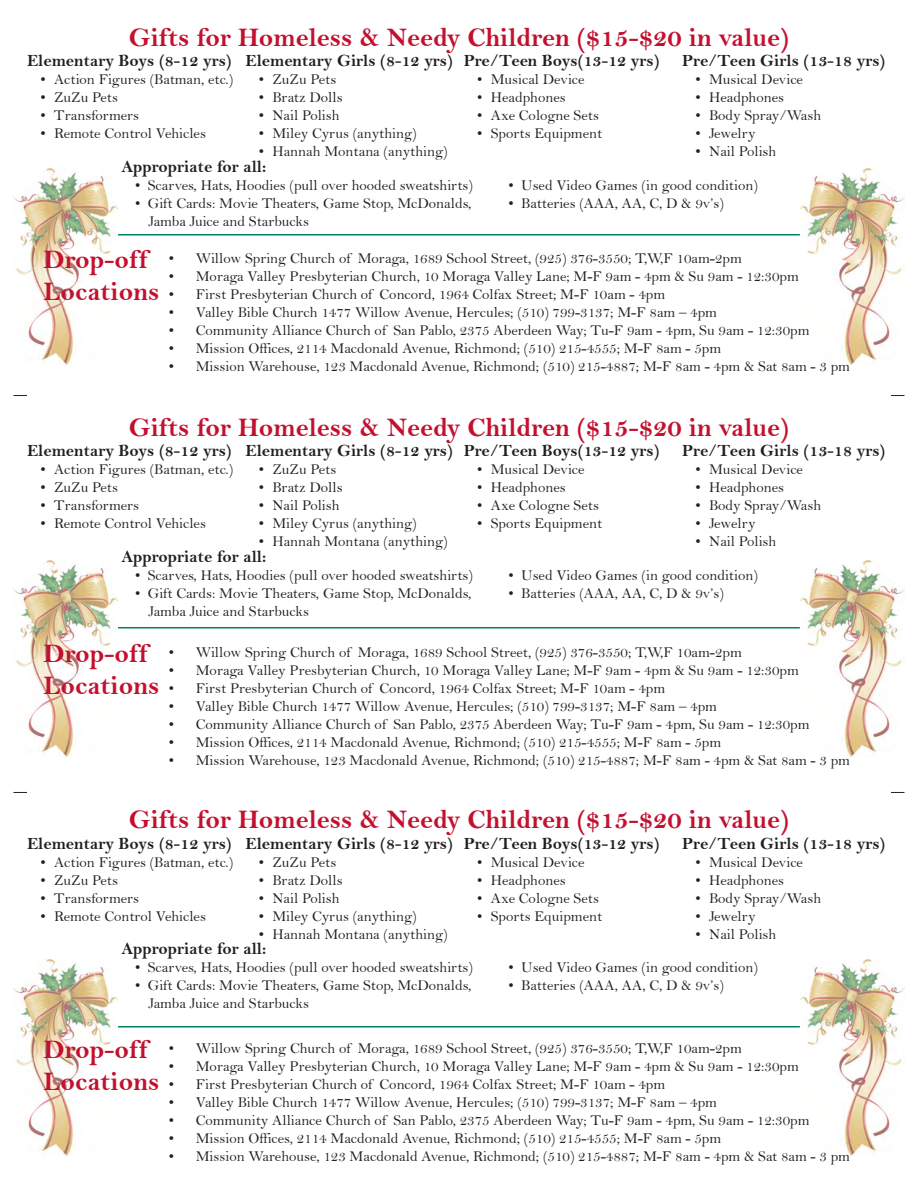
<style>
.page{position:relative;width:918px;height:1188px;background:#fff}
.page>*{position:absolute;margin:0;border:0;box-sizing:border-box;transform-origin:0 0}
.t1{font:27px/32.4px "Bell MT Bold";color:#c3102f}
.t2{font:17.25px "Bell MT Bold";color:#231f20}
.t3{font:15px/18px "Bell";color:#231f20}
</style>
<div class="page">
<svg style="left:14px;top:792px;width:13px;height:1px"></svg>
<svg style="left:14px;top:395px;width:13px;height:1px"></svg>
<svg style="left:891px;top:792px;width:13px;height:1px"></svg>
<svg style="left:891px;top:395px;width:13px;height:1px"></svg>
<img style="left:801px;top:169px;width:103px;height:196px">
<img style="left:801px;top:560px;width:103px;height:196px">
<img style="left:801px;top:959px;width:103px;height:196px">
<img style="left:14px;top:169px;width:103px;height:196px">
<img style="left:14px;top:560px;width:103px;height:196px">
<img style="left:14px;top:959px;width:103px;height:196px">
<hr style="left:118px;top:1026px;width:682px;height:2px;background:#008164">
<hr style="left:118px;top:627px;width:682px;height:1px;background:#008164">
<hr style="left:118px;top:234px;width:682px;height:2px;background:#008164">
<p class="t1" style="left:129px;top:21px;width:662px">Gifts for Homeless &amp; Needy Children ($15-$20 in value)</p>
<p class="t2" style="left:464px;top:51px;width:197px">Pre/Teen Boys(13-12 yrs)</p>
<p class="t3" style="left:477px;top:70px;width:109px">• Musical Device</p>
<p class="t3" style="left:477px;top:88px;width:90px">• Headphones</p>
<p class="t3" style="left:477px;top:106px;width:123px">• Axe Cologne Sets</p>
<p class="t3" style="left:477px;top:124px;width:126px">• Sports Equipment</p>
<p class="t2" style="left:682px;top:51px;width:205px">Pre/Teen Girls (13-18 yrs)</p>
<p class="t3" style="left:696px;top:70px;width:109px">• Musical Device</p>
<p class="t3" style="left:696px;top:88px;width:90px">• Headphones</p>
<p class="t3" style="left:696px;top:106px;width:127px">• Body Spray/Wash</p>
<p class="t3" style="left:696px;top:124px;width:61px">• Jewelry</p>
<p class="t3" style="left:696px;top:142px;width:82px">• Nail Polish</p>
<p class="t2" style="left:27px;top:51px;width:206px">Elementary Boys (8-12 yrs)</p>
<p class="t3" style="left:40px;top:70px;width:194px">• Action Figures (Batman, etc.)</p>
<p class="t3" style="left:40px;top:88px;width:79px">• ZuZu Pets</p>
<p class="t3" style="left:40px;top:106px;width:100px">• Transformers</p>
<p class="t3" style="left:40px;top:124px;width:167px">• Remote Control Vehicles</p>
<p class="t2" style="left:245px;top:51px;width:209px">Elementary Girls (8-12 yrs)</p>
<p class="t3" style="left:259px;top:70px;width:79px">• ZuZu Pets</p>
<p class="t3" style="left:259px;top:88px;width:85px">• Bratz Dolls</p>
<p class="t3" style="left:259px;top:106px;width:82px">• Nail Polish</p>
<p class="t3" style="left:259px;top:124px;width:159px">• Miley Cyrus (anything)</p>
<p class="t3" style="left:259px;top:142px;width:190px">• Hannah Montana (anything)</p>
<p class="t2" style="left:122px;top:156px;width:146px">Appropriate for all:</p>
<p class="t3" style="left:135px;top:176px;width:340px">• Scarves, Hats, Hoodies (pull over hooded sweatshirts)</p>
<p class="t3" style="left:148px;top:194px;width:324px;text-indent:-14px">• Gift Cards: Movie Theaters, Game Stop, McDonalds,<br>Jamba Juice and Starbucks</p>
<p class="t3" style="left:508px;top:176px;width:251px">• Used Video Games (in good condition)</p>
<p class="t3" style="left:508px;top:194px;width:217px">• Batteries (AAA, AA, C, D &amp; 9v’s)</p>
<p class="t1" style="left:44px;top:243px;width:117px">Drop-off<br>Locations</p>
<p class="t3" style="left:169px;top:249px;width:575px">• Willow Spring Church of Moraga, 1689 School Street, (925) 376-3550; T,W,F 10am-2pm</p>
<p class="t3" style="left:169px;top:267px;width:632px">• Moraga Valley Presbyterian Church, 10 Moraga Valley Lane; M-F 9am - 4pm &amp; Su 9am - 12:30pm</p>
<p class="t3" style="left:169px;top:285px;width:498px">• First Presbyterian Church of Concord, 1964 Colfax Street; M-F 10am - 4pm</p>
<p class="t3" style="left:169px;top:303px;width:550px">• Valley Bible Church 1477 Willow Avenue, Hercules; (510) 799-3137; M-F 8am – 4pm</p>
<p class="t3" style="left:169px;top:321px;width:642px">• Community Alliance Church of San Pablo, 2375 Aberdeen Way; Tu-F 9am - 4pm, Su 9am - 12:30pm</p>
<p class="t3" style="left:169px;top:339px;width:554px">• Mission Offices, 2114 Macdonald Avenue, Richmond; (510) 215-4555; M-F 8am - 5pm</p>
<p class="t3" style="left:169px;top:357px;width:683px">• Mission Warehouse, 123 Macdonald Avenue, Richmond; (510) 215-4887; M-F 8am - 4pm &amp; Sat 8am - 3 pm</p>
<p class="t1" style="left:129px;top:411px;width:662px">Gifts for Homeless &amp; Needy Children ($15-$20 in value)</p>
<p class="t2" style="left:464px;top:441px;width:197px">Pre/Teen Boys(13-12 yrs)</p>
<p class="t3" style="left:477px;top:460px;width:109px">• Musical Device</p>
<p class="t3" style="left:477px;top:478px;width:90px">• Headphones</p>
<p class="t3" style="left:477px;top:496px;width:123px">• Axe Cologne Sets</p>
<p class="t3" style="left:477px;top:514px;width:126px">• Sports Equipment</p>
<p class="t2" style="left:682px;top:441px;width:205px">Pre/Teen Girls (13-18 yrs)</p>
<p class="t3" style="left:696px;top:460px;width:109px">• Musical Device</p>
<p class="t3" style="left:696px;top:478px;width:90px">• Headphones</p>
<p class="t3" style="left:696px;top:496px;width:127px">• Body Spray/Wash</p>
<p class="t3" style="left:696px;top:514px;width:61px">• Jewelry</p>
<p class="t3" style="left:696px;top:532px;width:82px">• Nail Polish</p>
<p class="t2" style="left:27px;top:441px;width:206px">Elementary Boys (8-12 yrs)</p>
<p class="t3" style="left:40px;top:460px;width:194px">• Action Figures (Batman, etc.)</p>
<p class="t3" style="left:40px;top:478px;width:79px">• ZuZu Pets</p>
<p class="t3" style="left:40px;top:496px;width:100px">• Transformers</p>
<p class="t3" style="left:40px;top:514px;width:167px">• Remote Control Vehicles</p>
<p class="t2" style="left:245px;top:441px;width:209px">Elementary Girls (8-12 yrs)</p>
<p class="t3" style="left:259px;top:460px;width:79px">• ZuZu Pets</p>
<p class="t3" style="left:259px;top:478px;width:85px">• Bratz Dolls</p>
<p class="t3" style="left:259px;top:496px;width:82px">• Nail Polish</p>
<p class="t3" style="left:259px;top:514px;width:159px">• Miley Cyrus (anything)</p>
<p class="t3" style="left:259px;top:532px;width:190px">• Hannah Montana (anything)</p>
<p class="t2" style="left:122px;top:546px;width:146px">Appropriate for all:</p>
<p class="t3" style="left:135px;top:566px;width:340px">• Scarves, Hats, Hoodies (pull over hooded sweatshirts)</p>
<p class="t3" style="left:148px;top:584px;width:324px;text-indent:-14px">• Gift Cards: Movie Theaters, Game Stop, McDonalds,<br>Jamba Juice and Starbucks</p>
<p class="t3" style="left:508px;top:566px;width:251px">• Used Video Games (in good condition)</p>
<p class="t3" style="left:508px;top:584px;width:217px">• Batteries (AAA, AA, C, D &amp; 9v’s)</p>
<p class="t1" style="left:44px;top:637px;width:117px">Drop-off<br>Locations</p>
<p class="t3" style="left:169px;top:643px;width:575px">• Willow Spring Church of Moraga, 1689 School Street, (925) 376-3550; T,W,F 10am-2pm</p>
<p class="t3" style="left:169px;top:661px;width:632px">• Moraga Valley Presbyterian Church, 10 Moraga Valley Lane; M-F 9am - 4pm &amp; Su 9am - 12:30pm</p>
<p class="t3" style="left:169px;top:679px;width:498px">• First Presbyterian Church of Concord, 1964 Colfax Street; M-F 10am - 4pm</p>
<p class="t3" style="left:169px;top:697px;width:550px">• Valley Bible Church 1477 Willow Avenue, Hercules; (510) 799-3137; M-F 8am – 4pm</p>
<p class="t3" style="left:169px;top:715px;width:642px">• Community Alliance Church of San Pablo, 2375 Aberdeen Way; Tu-F 9am - 4pm, Su 9am - 12:30pm</p>
<p class="t3" style="left:169px;top:733px;width:554px">• Mission Offices, 2114 Macdonald Avenue, Richmond; (510) 215-4555; M-F 8am - 5pm</p>
<p class="t3" style="left:169px;top:751px;width:683px">• Mission Warehouse, 123 Macdonald Avenue, Richmond; (510) 215-4887; M-F 8am - 4pm &amp; Sat 8am - 3 pm</p>
<p class="t1" style="left:129px;top:803px;width:662px">Gifts for Homeless &amp; Needy Children ($15-$20 in value)</p>
<p class="t2" style="left:464px;top:833px;width:197px">Pre/Teen Boys(13-12 yrs)</p>
<p class="t3" style="left:477px;top:853px;width:109px">• Musical Device</p>
<p class="t3" style="left:477px;top:871px;width:90px">• Headphones</p>
<p class="t3" style="left:477px;top:889px;width:123px">• Axe Cologne Sets</p>
<p class="t3" style="left:477px;top:907px;width:126px">• Sports Equipment</p>
<p class="t2" style="left:682px;top:833px;width:205px">Pre/Teen Girls (13-18 yrs)</p>
<p class="t3" style="left:696px;top:853px;width:109px">• Musical Device</p>
<p class="t3" style="left:696px;top:871px;width:90px">• Headphones</p>
<p class="t3" style="left:696px;top:889px;width:127px">• Body Spray/Wash</p>
<p class="t3" style="left:696px;top:907px;width:61px">• Jewelry</p>
<p class="t3" style="left:696px;top:925px;width:82px">• Nail Polish</p>
<p class="t2" style="left:27px;top:833px;width:206px">Elementary Boys (8-12 yrs)</p>
<p class="t3" style="left:40px;top:853px;width:194px">• Action Figures (Batman, etc.)</p>
<p class="t3" style="left:40px;top:871px;width:79px">• ZuZu Pets</p>
<p class="t3" style="left:40px;top:889px;width:100px">• Transformers</p>
<p class="t3" style="left:40px;top:907px;width:167px">• Remote Control Vehicles</p>
<p class="t2" style="left:245px;top:833px;width:209px">Elementary Girls (8-12 yrs)</p>
<p class="t3" style="left:259px;top:853px;width:79px">• ZuZu Pets</p>
<p class="t3" style="left:259px;top:871px;width:85px">• Bratz Dolls</p>
<p class="t3" style="left:259px;top:889px;width:82px">• Nail Polish</p>
<p class="t3" style="left:259px;top:907px;width:159px">• Miley Cyrus (anything)</p>
<p class="t3" style="left:259px;top:925px;width:190px">• Hannah Montana (anything)</p>
<p class="t2" style="left:122px;top:939px;width:146px">Appropriate for all:</p>
<p class="t3" style="left:135px;top:958px;width:340px">• Scarves, Hats, Hoodies (pull over hooded sweatshirts)</p>
<p class="t3" style="left:148px;top:976px;width:324px;text-indent:-14px">• Gift Cards: Movie Theaters, Game Stop, McDonalds,<br>Jamba Juice and Starbucks</p>
<p class="t3" style="left:508px;top:958px;width:251px">• Used Video Games (in good condition)</p>
<p class="t3" style="left:508px;top:976px;width:217px">• Batteries (AAA, AA, C, D &amp; 9v’s)</p>
<p class="t1" style="left:44px;top:1033px;width:117px">Drop-off<br>Locations</p>
<p class="t3" style="left:169px;top:1039px;width:575px">• Willow Spring Church of Moraga, 1689 School Street, (925) 376-3550; T,W,F 10am-2pm</p>
<p class="t3" style="left:169px;top:1057px;width:632px">• Moraga Valley Presbyterian Church, 10 Moraga Valley Lane; M-F 9am - 4pm &amp; Su 9am - 12:30pm</p>
<p class="t3" style="left:169px;top:1075px;width:498px">• First Presbyterian Church of Concord, 1964 Colfax Street; M-F 10am - 4pm</p>
<p class="t3" style="left:169px;top:1093px;width:550px">• Valley Bible Church 1477 Willow Avenue, Hercules; (510) 799-3137; M-F 8am – 4pm</p>
<p class="t3" style="left:169px;top:1111px;width:642px">• Community Alliance Church of San Pablo, 2375 Aberdeen Way; Tu-F 9am - 4pm, Su 9am - 12:30pm</p>
<p class="t3" style="left:169px;top:1129px;width:554px">• Mission Offices, 2114 Macdonald Avenue, Richmond; (510) 215-4555; M-F 8am - 5pm</p>
<p class="t3" style="left:169px;top:1147px;width:683px">• Mission Warehouse, 123 Macdonald Avenue, Richmond; (510) 215-4887; M-F 8am - 4pm &amp; Sat 8am - 3 pm</p>
</div>
